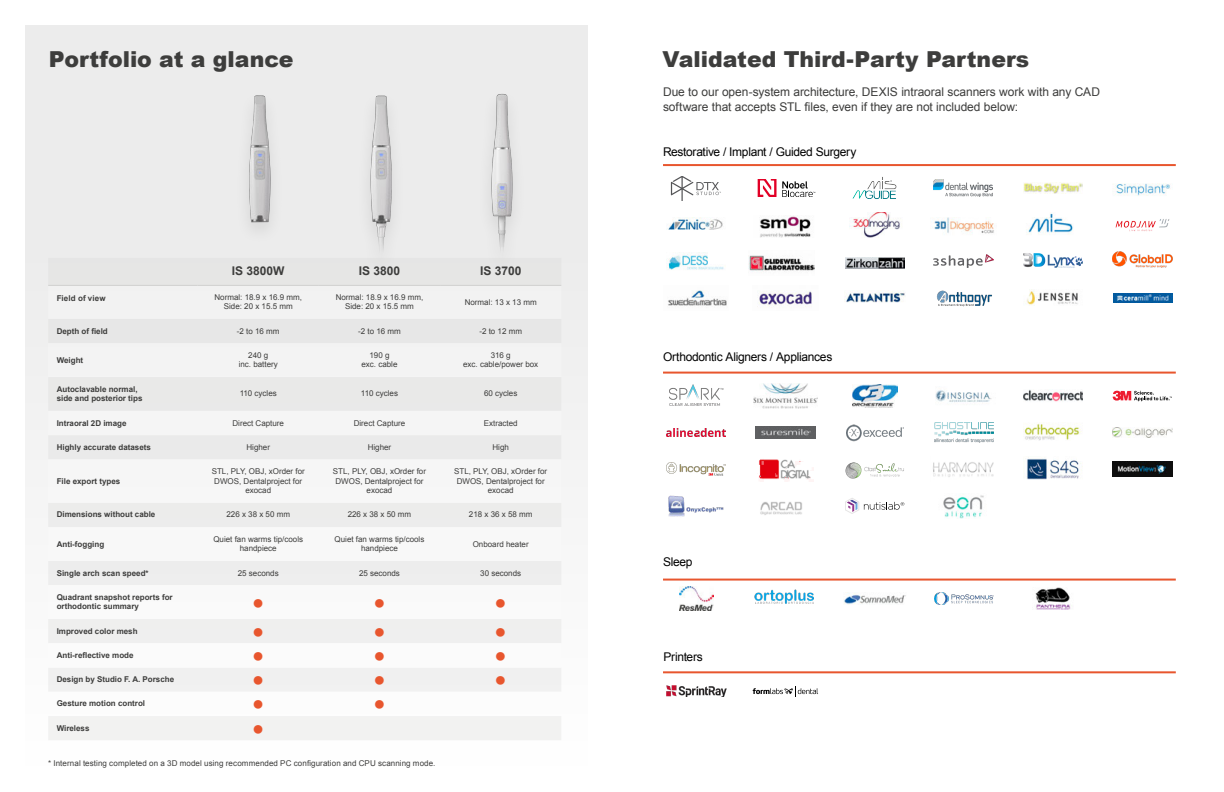
<style>
.page{position:relative;width:1224px;height:792px;background:#fff}
.page>*{position:absolute;margin:0;border:0;box-sizing:border-box;transform-origin:0 0}
.t1{font:900 22px "Arial";color:#3d3d3c}
.t2{font:20px "Arial";color:#e8562e}
.Rubrik{font:12px/15px "Arial";letter-spacing:-.005em;color:#3d3d3c}
.Body_v1{font:12px "Arial";letter-spacing:-.025em;color:#000}
.t3{font:700 12px "Arial";color:#3d3d3c}
.Small_text{font:8px/9.6px "Arial";color:#3d3d3c;text-align:center}
.Body_v1-2{font:700 8px/9.6px "Arial";color:#3d3d3c}
</style>
<div class="page">
<div style="left:26px;top:26px;width:562px;height:740px;background:linear-gradient(to bottom,#e8e8e8,#fdfdfd)"></div>
<svg style="left:758px;top:179px;width:57px;height:17px"></svg>
<hr style="left:663px;top:164px;width:513px;height:2px;background:#e8562e">
<hr style="left:663px;top:372px;width:513px;height:2px;background:#e8562e">
<hr style="left:663px;top:579px;width:513px;height:2px;background:#e8562e">
<hr style="left:663px;top:671px;width:513px;height:2px;background:#e8562e">
<img style="left:1023px;top:183px;width:60px;height:11px">
<img style="left:845px;top:258px;width:59px;height:11px">
<img style="left:1023px;top:390px;width:60px;height:12px">
<img style="left:1035px;top:587px;width:37px;height:23px">
<img style="left:1026px;top:290px;width:52px;height:16px">
<img style="left:943px;top:495px;width:41px;height:23px">
<img style="left:1026px;top:457px;width:57px;height:23px">
<img style="left:1023px;top:423px;width:59px;height:18px">
<img style="left:937px;top:290px;width:55px;height:17px">
<img style="left:935px;top:390px;width:57px;height:12px">
<img style="left:934px;top:593px;width:59px;height:11px">
<img style="left:933px;top:217px;width:61px;height:17px">
<img style="left:1113px;top:251px;width:59px;height:17px">
<img style="left:844px;top:290px;width:61px;height:13px">
<img style="left:933px;top:462px;width:61px;height:15px">
<img style="left:934px;top:422px;width:59px;height:21px">
<img style="left:933px;top:180px;width:59px;height:17px">
<img style="left:748px;top:255px;width:66px;height:17px">
<img style="left:852px;top:385px;width:45px;height:22px">
<img style="left:844px;top:593px;width:62px;height:12px">
<img style="left:849px;top:212px;width:51px;height:25px">
<svg style="left:845px;top:498px;width:59px;height:16px"></svg>
<img style="left:845px;top:462px;width:59px;height:16px">
<img style="left:846px;top:424px;width:58px;height:18px">
<img style="left:852px;top:177px;width:45px;height:22px">
<img style="left:1026px;top:213px;width:47px;height:22px">
<img style="left:754px;top:384px;width:63px;height:25px">
<img style="left:755px;top:589px;width:59px;height:15px">
<svg style="left:753px;top:686px;width:65px;height:10px"></svg>
<img style="left:757px;top:291px;width:55px;height:17px">
<img style="left:670px;top:385px;width:54px;height:21px">
<img style="left:759px;top:459px;width:54px;height:23px">
<img style="left:756px;top:426px;width:59px;height:13px">
<img style="left:760px;top:216px;width:51px;height:21px">
<img style="left:668px;top:252px;width:58px;height:18px">
<img style="left:760px;top:502px;width:42px;height:13px">
<img style="left:680px;top:586px;width:34px;height:25px">
<img style="left:666px;top:218px;width:57px;height:12px">
<img style="left:1023px;top:253px;width:60px;height:15px">
<img style="left:668px;top:290px;width:59px;height:16px">
<img style="left:668px;top:495px;width:56px;height:22px">
<img style="left:666px;top:463px;width:60px;height:13px">
<img style="left:666px;top:428px;width:60px;height:9px">
<img style="left:1115px;top:183px;width:55px;height:13px">
<svg style="left:1113px;top:391px;width:59px;height:10px"></svg>
<img style="left:1115px;top:219px;width:55px;height:13px">
<img style="left:1113px;top:293px;width:60px;height:10px">
<img style="left:1113px;top:462px;width:60px;height:15px">
<img style="left:1113px;top:427px;width:60px;height:11px">
<svg style="left:671px;top:177px;width:50px;height:24px"></svg>
<img style="left:666px;top:686px;width:60px;height:11px">
<img style="left:934px;top:255px;width:59px;height:12px">
<div style="left:476px;top:87px;width:52px;height:195px;background:#ececec"></div>
<img style="left:472px;top:93px;width:61px;height:165px">
<div style="left:354px;top:89px;width:54px;height:193px;background:#ececec"></div>
<img style="left:351px;top:93px;width:61px;height:165px">
<div style="left:233px;top:89px;width:53px;height:158px;background:#ececec"></div>
<img style="left:230px;top:93px;width:61px;height:165px">
<svg style="left:48px;top:258px;width:513px;height:482px;fill:#e6e6e5"></svg>
<svg style="left:48px;top:286px;width:513px;height:430px;fill:#f3f3f3"></svg>
<hr style="left:48px;top:285px;width:150px;height:1px;background:#d1d1d0">
<hr style="left:198px;top:285px;width:121px;height:1px;background:#d1d1d0">
<hr style="left:319px;top:285px;width:121px;height:1px;background:#d1d1d0">
<hr style="left:440px;top:285px;width:121px;height:1px;background:#d1d1d0">
<p class="t1" style="left:49px;top:43px;width:246px">Portfolio at a glance</p>
<p class="t3" style="left:232px;top:263px;width:54px">IS 3800W</p>
<p class="t3" style="left:359px;top:263px;width:43px">IS 3800</p>
<p class="t3" style="left:480px;top:263px;width:43px">IS 3700</p>
<p class="Body_v1-2" style="left:57px;top:294px;width:50px">Field of view</p>
<p class="Small_text" style="left:214px;top:292px;width:89px">Normal: 18.9 x 16.9 mm,<br>Side: 20 x 15.5 mm</p>
<p class="Small_text" style="left:336px;top:292px;width:89px">Normal: 18.9 x 16.9 mm,<br>Side: 20 x 15.5 mm</p>
<p class="Small_text" style="left:465px;top:297px;width:74px">Normal: 13 x 13 mm</p>
<p class="Body_v1-2" style="left:57px;top:326px;width:53px">Depth of field</p>
<p class="Small_text" style="left:237px;top:326px;width:44px">-2 to 16 mm</p>
<p class="Small_text" style="left:358px;top:326px;width:44px">-2 to 16 mm</p>
<p class="Small_text" style="left:479px;top:326px;width:44px">-2 to 12 mm</p>
<p class="Body_v1-2" style="left:57px;top:355px;width:28px">Weight</p>
<p class="Small_text" style="left:248px;top:350px;width:22px">240 g</p>
<p class="Small_text" style="left:239px;top:360px;width:41px">inc. battery</p>
<p class="Small_text" style="left:369px;top:350px;width:22px">190 g</p>
<p class="Small_text" style="left:361px;top:360px;width:38px">exc. cable</p>
<p class="Small_text" style="left:491px;top:350px;width:22px">316 g</p>
<p class="Small_text" style="left:463px;top:360px;width:77px">exc. cable/power box</p>
<p class="Body_v1-2" style="left:57px;top:384px;width:87px">Autoclavable normal, side and posterior tips</p>
<p class="Small_text" style="left:240px;top:389px;width:39px">110 cycles</p>
<p class="Small_text" style="left:361px;top:389px;width:39px">110 cycles</p>
<p class="Small_text" style="left:484px;top:389px;width:35px">60 cycles</p>
<p class="Body_v1-2" style="left:57px;top:418px;width:71px">Intraoral 2D image</p>
<p class="Small_text" style="left:232px;top:418px;width:53px">Direct Capture</p>
<p class="Small_text" style="left:354px;top:418px;width:53px">Direct Capture</p>
<p class="Small_text" style="left:484px;top:418px;width:35px">Extracted</p>
<p class="Body_v1-2" style="left:57px;top:442px;width:96px">Highly accurate datasets</p>
<p class="Small_text" style="left:247px;top:442px;width:25px">Higher</p>
<p class="Small_text" style="left:368px;top:442px;width:25px">Higher</p>
<p class="Small_text" style="left:493px;top:442px;width:18px">High</p>
<p class="Body_v1-2" style="left:57px;top:476px;width:65px">File export types</p>
<p class="Small_text" style="left:212px;top:466px;width:95px">STL, PLY, OBJ, xOrder for<br>DWOS, Dentalproject for exocad</p>
<p class="Small_text" style="left:333px;top:466px;width:95px">STL, PLY, OBJ, xOrder for<br>DWOS, Dentalproject for exocad</p>
<p class="Small_text" style="left:454px;top:466px;width:95px">STL, PLY, OBJ, xOrder for</p>
<p class="Small_text" style="left:457px;top:476px;width:90px">DWOS, Dentalproject for exocad</p>
<p class="Body_v1-2" style="left:57px;top:510px;width:100px">Dimensions without cable</p>
<p class="Small_text" style="left:226px;top:510px;width:65px">226 x 38 x 50 mm</p>
<p class="Small_text" style="left:348px;top:510px;width:65px">226 x 38 x 50 mm</p>
<p class="Small_text" style="left:469px;top:510px;width:65px">218 x 36 x 58 mm</p>
<p class="Body_v1-2" style="left:57px;top:539px;width:49px">Anti-fogging</p>
<p class="Small_text" style="left:213px;top:534px;width:91px">Quiet fan warms tip/cools handpiece</p>
<p class="Small_text" style="left:335px;top:534px;width:91px">Quiet fan warms tip/cools handpiece</p>
<p class="Small_text" style="left:473px;top:539px;width:58px">Onboard heater</p>
<p class="Body_v1-2" style="left:57px;top:568px;width:94px">Single arch scan speed*</p>
<p class="Small_text" style="left:238px;top:568px;width:42px">25 seconds</p>
<p class="Small_text" style="left:359px;top:568px;width:42px">25 seconds</p>
<p class="Small_text" style="left:480px;top:568px;width:42px">30 seconds</p>
<p class="Body_v1-2" style="left:57px;top:592px;width:118px">Quadrant snapshot reports for orthodontic summary</p>
<p class="t2" style="left:252px;top:588px;width:14px">●</p>
<p class="t2" style="left:373px;top:588px;width:14px">●</p>
<p class="t2" style="left:495px;top:588px;width:14px">●</p>
<p class="Body_v1-2" style="left:57px;top:626px;width:82px">Improved color mesh</p>
<p class="t2" style="left:252px;top:618px;width:14px">●</p>
<p class="t2" style="left:373px;top:618px;width:14px">●</p>
<p class="t2" style="left:495px;top:618px;width:14px">●</p>
<p class="Body_v1-2" style="left:57px;top:651px;width:78px">Anti-reflective mode</p>
<p class="t2" style="left:252px;top:642px;width:14px">●</p>
<p class="t2" style="left:373px;top:642px;width:14px">●</p>
<p class="t2" style="left:495px;top:642px;width:14px">●</p>
<p class="Body_v1-2" style="left:57px;top:675px;width:119px">Design by Studio F. A. Porsche</p>
<p class="t2" style="left:252px;top:666px;width:14px">●</p>
<p class="t2" style="left:373px;top:666px;width:14px">●</p>
<p class="t2" style="left:495px;top:666px;width:14px">●</p>
<p class="Body_v1-2" style="left:57px;top:699px;width:90px">Gesture motion control</p>
<p class="t2" style="left:252px;top:690px;width:14px">●</p>
<p class="t2" style="left:373px;top:690px;width:14px">●</p>
<p class="Body_v1-2" style="left:57px;top:723px;width:34px">Wireless</p>
<p class="t2" style="left:252px;top:715px;width:14px">●</p>
<p class="Small_text" style="left:48px;top:758px;width:389px">* Internal testing completed on a 3D model using recommended PC configuration and CPU scanning mode.</p>
<p class="t1" style="left:663px;top:43px;width:368px">Validated Third-Party Partners</p>
<p class="Rubrik" style="left:663px;top:84px;width:438px">Due to our open-system architecture, DEXIS intraoral scanners work with any CAD software that accepts STL files, even if they are not included below:</p>
<p class="Body_v1" style="left:663px;top:144px;width:195px">Restorative / Implant / Guided Surgery</p>
<p class="Body_v1" style="left:663px;top:349px;width:171px">Orthodontic Aligners / Appliances</p>
<p class="Body_v1" style="left:663px;top:554px;width:31px">Sleep</p>
<p class="Body_v1" style="left:664px;top:649px;width:41px">Printers</p>
</div>
